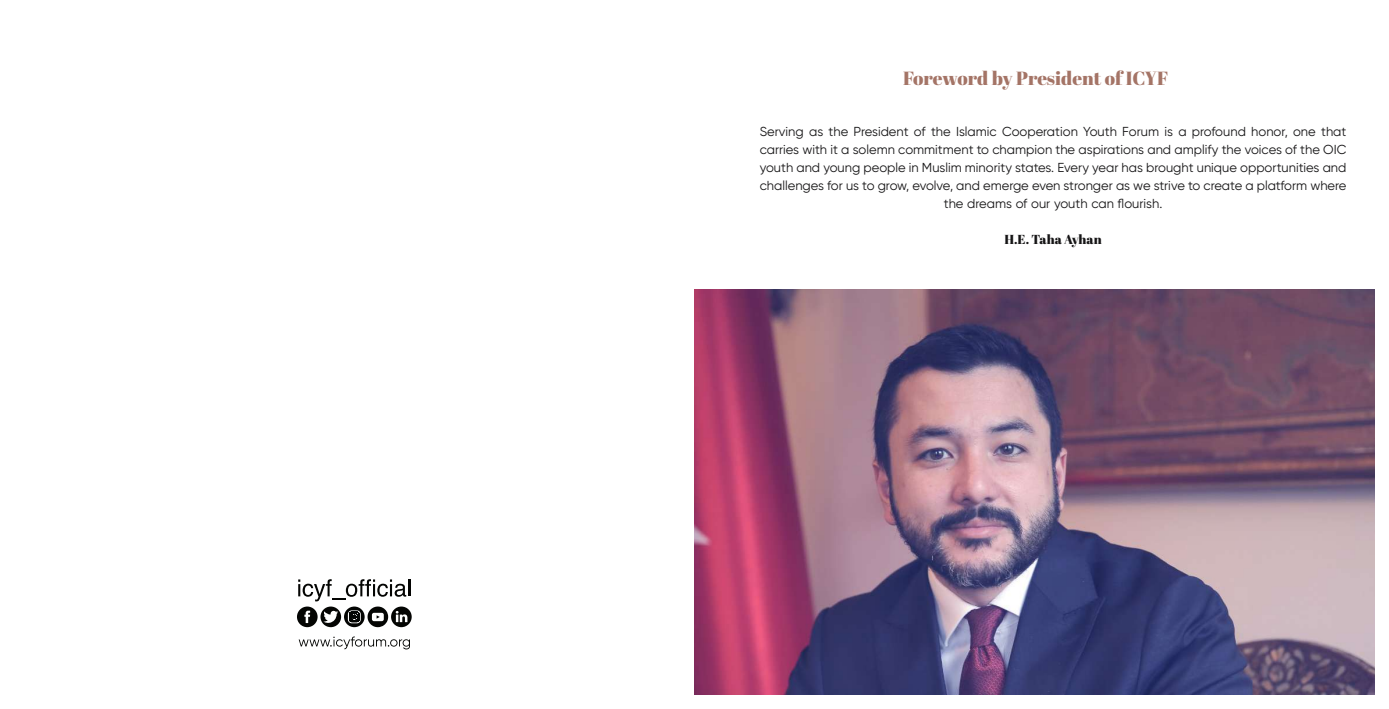
<style>
.page{position:relative;width:1389px;height:709px;background:#fff}
.page>*{position:absolute;margin:0;border:0;box-sizing:border-box;transform-origin:0 0}
.t1{font:19px "Abril Fatface";color:#a47466}
.t2{font:13px/18px "Gilroy";color:#161516;text-align:center}
.t3{font:13px "Abril Fatface";color:#161516}
</style>
<div class="page">
<svg style="left:299px;top:636px;width:111px;height:13px"></svg>
<svg style="left:297px;top:579px;width:115px;height:48px"></svg>
<img style="left:694px;top:289px;width:681px;height:405px">
<h1 class="t1" style="left:903px;top:65px;width:267px">Foreword by President of ICYF</h1>
<p class="t2" style="left:760px;top:122px;width:588px">Serving as the President of the Islamic Cooperation Youth Forum is a profound honor, one that carries with it a solemn commitment to champion the aspirations and amplify the voices of the OIC youth and young people in Muslim minority states. Every year has brought unique opportunities and challenges for us to grow, evolve, and emerge even stronger as we strive to create a platform where the dreams of our youth can flourish.</p>
<p class="t3" style="left:1004px;top:230px;width:99px">H.E. Taha Ayhan</p>
</div>
